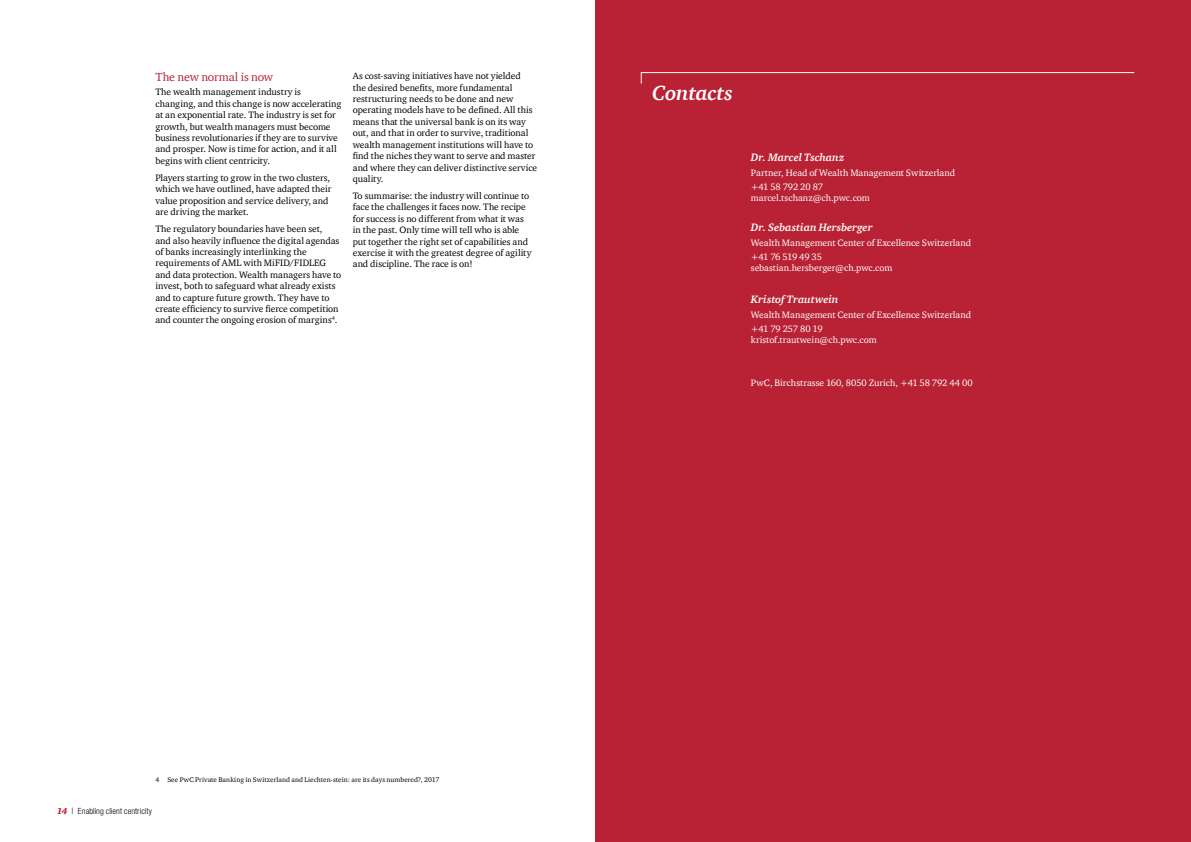
<style>
.page{position:relative;width:1191px;height:842px;background:#fff}
.page>*{position:absolute;margin:0;border:0;box-sizing:border-box;transform-origin:0 0}
.t1{font:italic 700 21px "ITC Charter Com";letter-spacing:-.015em;color:#fff}
.t2{font:12px "ITC Charter Com";letter-spacing:-.02em;color:#b82234}
.t3{font:italic 700 11px "ITC Charter Com";letter-spacing:-.005em;color:#fff}
.t4{font:9.5px/11.4px "ITC Charter Com";color:#000}
.t5{font:9.5px/14.2px "ITC Charter Com";letter-spacing:-.005em;color:#fff}
.t6{font:300 condensed 8.5px "Helvetica Neue LT Std";letter-spacing:.005em;color:#000}
.t7{font:7px "ITC Charter Com";letter-spacing:.01em;color:#000}
.s1{font-family:"ITC Charter Com";font-weight:900;font-style:italic;font-stretch:normal;font-size:9px;color:#b82234}
.s2{font-size:9px}
</style>
<div class="page">
<div style="left:596px;top:0;width:595px;height:842px;background:#b82234"></div>
<svg style="left:640px;top:72px;width:495px;height:12px"></svg>
<p class="t2" style="left:155px;top:70px;width:119px">The new normal is now</p>
<p class="t4" style="left:155px;top:86px;width:187px">The wealth management industry is changing, and this change is now accelerating at an exponential rate. The industry is set for growth, but wealth managers must become business revolutionaries if they are to survive and prosper. Now is time for action, and it all begins with client centricity.</p>
<p class="t4" style="left:155px;top:172px;width:178px">Players starting to grow in the two clusters, which we have outlined, have adapted their value proposition and service delivery, and are driving the market.</p>
<p class="t4" style="left:155px;top:223px;width:187px">The regulatory boundaries have been set,<br>and also heavily influence the digital agendas of banks increasingly interlinking the requirements of AML with MiFID/FIDLEG and data protection. Wealth managers have to invest, both to safeguard what already exists and to capture future growth. They have to create efficiency to survive fierce competition and counter the ongoing erosion of margins<sup>4</sup>.</p>
<p class="t4" style="left:353px;top:70px;width:186px">As cost-saving initiatives have not yielded<br>the desired benefits, more fundamental restructuring needs to be done and new operating models have to be defined. All this means that the universal bank is on its way out, and that in order to survive, traditional wealth management institutions will have to find the niches they want to serve and master and where they can deliver distinctive service quality.</p>
<p class="t4" style="left:353px;top:190px;width:180px">To summarise: the industry will continue to face the challenges it faces now. The recipe for success is no different from what it was in the past. Only time will tell who is able put together the right set of capabilities and exercise it with the greatest degree of agility and discipline. The race is on!</p>
<h1 class="t1" style="left:652px;top:80px;width:82px">Contacts</h1>
<p class="t3" style="left:751px;top:151px;width:95px">Dr. Marcel Tschanz</p>
<p class="t5" style="left:751px;top:165px;width:206px">Partner, Head of Wealth Management Switzerland +41 58 792 20 87</p>
<p class="t5" style="left:751px;top:191px;width:120px">marcel.tschanz@ch.pwc.com</p>
<p class="t3" style="left:751px;top:221px;width:123px">Dr. Sebastian Hersberger</p>
<p class="t5" style="left:751px;top:235px;width:222px">Wealth Management Center of Excellence Switzerland +41 76 519 49 35</p>
<p class="t5" style="left:751px;top:261px;width:143px">sebastian.hersberger@ch.pwc.com</p>
<p class="t3" style="left:751px;top:293px;width:89px">Kristof Trautwein</p>
<p class="t5" style="left:751px;top:307px;width:222px">Wealth Management Center of Excellence Switzerland +41 79 257 80 19</p>
<p class="t5" style="left:751px;top:333px;width:127px">kristof.trautwein@ch.pwc.com</p>
<p class="t5" style="left:751px;top:375px;width:223px">PwC, Birchstrasse 160, 8050 Zurich, +41 58 792 44 00</p>
<p class="t7" style="left:155px;top:776px;width:285px">4 See PwC Private Banking in Switzerland and Liechten-stein: are its days numbered?, 2017</p>
<p class="t6" style="left:57px;top:806px;width:97px"><span class="s1">14</span> <span class="s2">|</span> Enabling client centricity</p>
</div>
